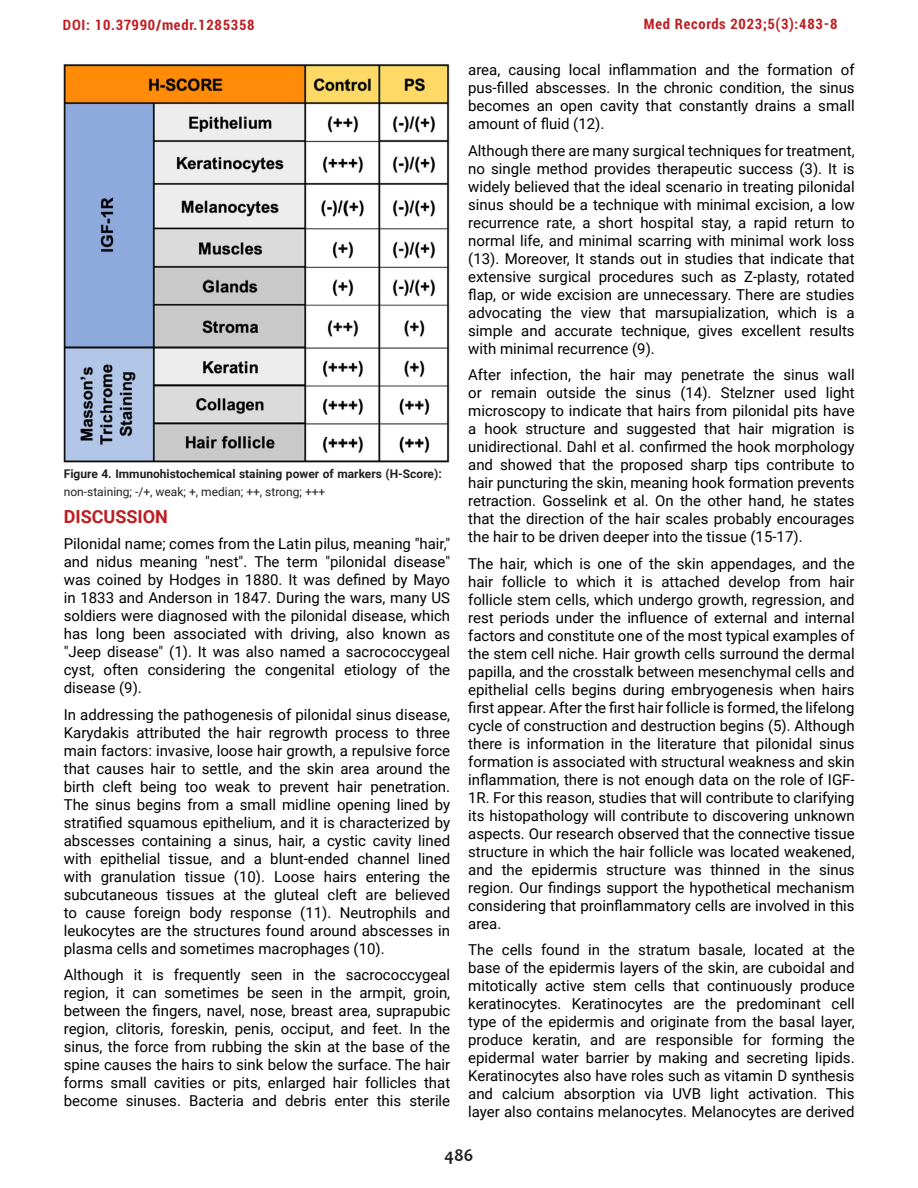
<style>
.page{position:relative;width:918px;height:1188px;background:#fff}
.page>*{position:absolute;margin:0;border:0;box-sizing:border-box;transform-origin:0 0}
.t1{font:700 18px "Roboto";color:#bd1e22}
.t2{font:700 18px "Candara";color:#231f20}
.t3{font:15px/18px "Roboto";color:#000;text-align:justify}
.t4{font:700 condensed 15px "Roboto";letter-spacing:.05em;color:#bd1e22}
.t5{font:700 12px/18px "Roboto";color:#231f20}
.s1{font-weight:400}
</style>
<div class="page">
<img style="left:64px;top:64px;width:386px;height:399px">
<p class="t4" style="left:63px;top:14px;width:193px">DOI: 10.37990/medr.1285358</p>
<p class="t4" style="left:644px;top:14px;width:195px">Med Records 2023;5(3):483-8</p>
<p class="t5" style="left:64px;top:465px;width:379px">Figure 4. Immunohistochemical staining power of markers (H-Score): <span class="s1">non-staining; -/+, weak; +, median; ++, strong; +++</span></p>
<p class="t1" style="left:64px;top:504px;width:106px">DISCUSSION</p>
<p class="t3" style="left:64px;top:534px;width:388px">Pilonidal name; comes from the Latin pilus, meaning "hair," and nidus meaning "nest". The term "pilonidal disease" was coined by Hodges in 1880. It was defined by Mayo in 1833 and Anderson in 1847. During the wars, many US soldiers were diagnosed with the pilonidal disease, which has long been associated with driving, also known as "Jeep disease" (1). It was also named a sacrococcygeal cyst, often considering the congenital etiology of the disease (9).</p>
<p class="t3" style="left:64px;top:705px;width:388px">In addressing the pathogenesis of pilonidal sinus disease, Karydakis attributed the hair regrowth process to three main factors: invasive, loose hair growth, a repulsive force that causes hair to settle, and the skin area around the birth cleft being too weak to prevent hair penetration.<br>The sinus begins from a small midline opening lined by stratified squamous epithelium, and it is characterized by abscesses containing a sinus, hair, a cystic cavity lined with epithelial tissue, and a blunt-ended channel lined with granulation tissue (10). Loose hairs entering the subcutaneous tissues at the gluteal cleft are believed to cause foreign body response (11). Neutrophils and leukocytes are the structures found around abscesses in plasma cells and sometimes macrophages (10).</p>
<p class="t3" style="left:64px;top:965px;width:388px">Although it is frequently seen in the sacrococcygeal region, it can sometimes be seen in the armpit, groin, between the fingers, navel, nose, breast area, suprapubic region, clitoris, foreskin, penis, occiput, and feet. In the sinus, the force from rubbing the skin at the base of the spine causes the hairs to sink below the surface. The hair forms small cavities or pits, enlarged hair follicles that become sinuses. Bacteria and debris enter this sterile</p>
<p class="t3" style="left:468px;top:60px;width:388px">area, causing local inflammation and the formation of pus-filled abscesses. In the chronic condition, the sinus becomes an open cavity that constantly drains a small amount of fluid (12).</p>
<p class="t3" style="left:468px;top:141px;width:388px">Although there are many surgical techniques for treatment, no single method provides therapeutic success (3). It is widely believed that the ideal scenario in treating pilonidal sinus should be a technique with minimal excision, a low recurrence rate, a short hospital stay, a rapid return to normal life, and minimal scarring with minimal work loss (13). Moreover, It stands out in studies that indicate that extensive surgical procedures such as Z-plasty, rotated flap, or wide excision are unnecessary. There are studies advocating the view that marsupialization, which is a simple and accurate technique, gives excellent results with minimal recurrence (9).</p>
<p class="t3" style="left:468px;top:365px;width:388px">After infection, the hair may penetrate the sinus wall or remain outside the sinus (14). Stelzner used light microscopy to indicate that hairs from pilonidal pits have a hook structure and suggested that hair migration is unidirectional. Dahl et al. confirmed the hook morphology and showed that the proposed sharp tips contribute to hair puncturing the skin, meaning hook formation prevents retraction. Gosselink et al. On the other hand, he states that the direction of the hair scales probably encourages the hair to be driven deeper into the tissue (15-17).</p>
<p class="t3" style="left:468px;top:554px;width:388px">The hair, which is one of the skin appendages, and the hair follicle to which it is attached develop from hair follicle stem cells, which undergo growth, regression, and rest periods under the influence of external and internal factors and constitute one of the most typical examples of the stem cell niche. Hair growth cells surround the dermal papilla, and the crosstalk between mesenchymal cells and epithelial cells begins during embryogenesis when hairs first appear. After the first hair follicle is formed, the lifelong cycle of construction and destruction begins (5). Although there is information in the literature that pilonidal sinus formation is associated with structural weakness and skin inflammation, there is not enough data on the role of IGF-1R. For this reason, studies that will contribute to clarifying its histopathology will contribute to discovering unknown aspects. Our research observed that the connective tissue structure in which the hair follicle was located weakened, and the epidermis structure was thinned in the sinus region. Our findings support the hypothetical mechanism considering that proinflammatory cells are involved in this area.</p>
<p class="t3" style="left:468px;top:940px;width:388px">The cells found in the stratum basale, located at the base of the epidermis layers of the skin, are cuboidal and mitotically active stem cells that continuously produce keratinocytes. Keratinocytes are the predominant cell type of the epidermis and originate from the basal layer, produce keratin, and are responsible for forming the epidermal water barrier by making and secreting lipids.<br>Keratinocytes also have roles such as vitamin D synthesis and calcium absorption via UVB light activation. This layer also contains melanocytes. Melanocytes are derived</p>
<p class="t2" style="left:444px;top:1143px;width:30px">486</p>
</div>
